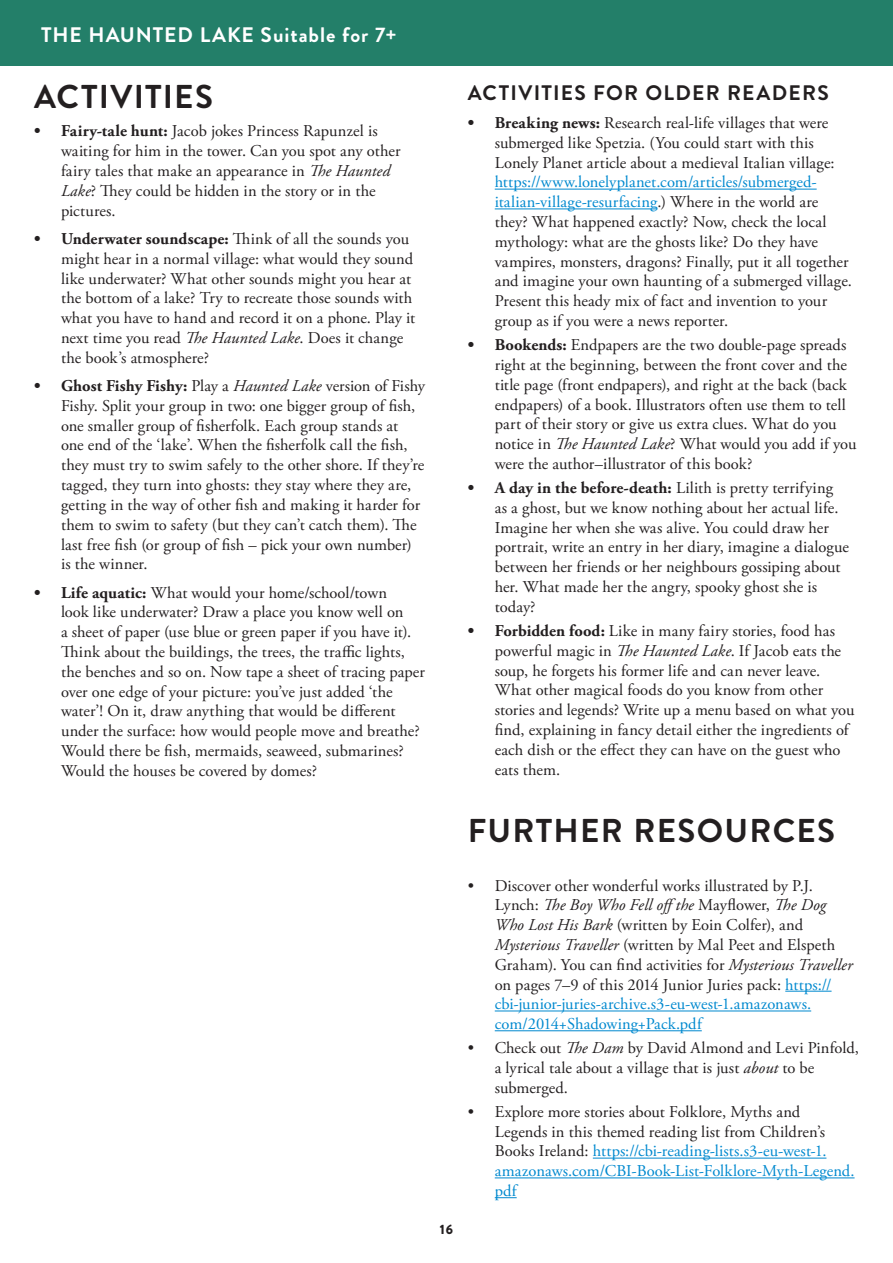
<style>
.page{position:relative;width:893px;height:1263px;background:#fff}
.page>*{position:absolute;margin:0;border:0;box-sizing:border-box;transform-origin:0 0}
.t1{font:700 33px "Brandon Grotesque";letter-spacing:.04em;color:#231f20}
.t2{font:700 21px "Brandon Grotesque";letter-spacing:.045em;color:#fff}
.t3{font:700 21px "Brandon Grotesque";letter-spacing:.065em;color:#231f20}
.t4{font:16.5px/19.8px "Adobe Garamond Pro";letter-spacing:.005em;color:#231f20}
.t5{font:900 13.5px "Brandon Grotesque";color:#231f20}
.s1{font-weight:700}
.s2{font-style:italic}
.s3{color:#0089cf}
</style>
<div class="page">
<hr style="left:495px;top:189px;width:322px;height:1px;background:#0089cf">
<hr style="left:495px;top:208px;width:162px;height:1px;background:#0089cf">
<hr style="left:785px;top:991px;width:47px;height:1px;background:#0089cf">
<hr style="left:495px;top:1010px;width:316px;height:1px;background:#0089cf">
<hr style="left:495px;top:1030px;width:207px;height:1px;background:#0089cf">
<hr style="left:593px;top:1158px;width:233px;height:1px;background:#0089cf">
<hr style="left:495px;top:1177px;width:360px;height:1px;background:#0089cf">
<svg style="left:495px;top:1197px;width:22px;height:1px"></svg>
<div style="left:0;top:0;width:893px;height:65px;background:#237f69"></div>
<p class="t2" style="left:41px;top:20px;width:357px">THE HAUNTED LAKE Suitable for 7+</p>
<h1 class="t1" style="left:34px;top:74px;width:180px">ACTIVITIES</h1>
<p class="t4" style="left:61px;top:122px;width:341px;text-indent:-27px"><span class="s1">• Fairy-tale hunt:</span> Jacob jokes Princess Rapunzel is waiting for him in the tower. Can you spot any other fairy tales that make an appearance in <span class="s2">The Haunted Lake</span>? They could be hidden in the story or in the pictures.</p>
<p class="t4" style="left:61px;top:229px;width:356px;text-indent:-27px"><span class="s1">• Underwater soundscape:</span> Think of all the sounds you might hear in a normal village: what would they sound like underwater? What other sounds might you hear at the bottom of a lake? Try to recreate those sounds with what you have to hand and record it on a phone. Play it next time you read <span class="s2">The Haunted Lake</span>. Does it change the book’s atmosphere?</p>
<p class="t4" style="left:61px;top:376px;width:366px;text-indent:-27px"><span class="s1">• Ghost Fishy Fishy:</span> Play a <span class="s2">Haunted Lake</span> version of Fishy Fishy. Split your group in two: one bigger group of fish, one smaller group of fisherfolk. Each group stands at<br>one end of the ‘lake’. When the fisherfolk call the fish, they must try to swim safely to the other shore. If they’re tagged, they turn into ghosts: they stay where they are, getting in the way of other fish and making it harder for them to swim to safety (but they can’t catch them). The last free fish (or group of fish – pick your own number) is the winner.</p>
<p class="t4" style="left:61px;top:583px;width:365px;text-indent:-27px"><span class="s1">• Life aquatic:</span> What would your home/school/town<br>look like underwater? Draw a place you know well on<br>a sheet of paper (use blue or green paper if you have it).<br>Think about the buildings, the trees, the traffic lights, the benches and so on. Now tape a sheet of tracing paper over one edge of your picture: you’ve just added ‘the water’! On it, draw anything that would be different under the surface: how would people move and breathe?<br>Would there be fish, mermaids, seaweed, submarines?<br>Would the houses be covered by domes?</p>
<p class="t3" style="left:468px;top:78px;width:363px">ACTIVITIES FOR OLDER READERS</p>
<p class="t4" style="left:495px;top:113px;width:341px;text-indent:-27px"><span class="s1">• Breaking news:</span> Research real-life villages that were submerged like Spetzia. (You could start with this<br>Lonely Planet article about a medieval Italian village:</p>
<p class="t4" style="left:495px;top:173px;width:359px"><span class="s3">https://www.lonelyplanet.com/articles/submerged&shy;italian-village-resurfacing</span>.) Where in the world are they? What happened exactly? Now, check the local mythology: what are the ghosts like? Do they have vampires, monsters, dragons? Finally, put it all together and imagine your own haunting of a submerged village.<br>Present this heady mix of fact and invention to your group as if you were a news reporter.</p>
<p class="t4" style="left:495px;top:336px;width:363px;text-indent:-27px"><span class="s1">• Bookends:</span> Endpapers are the two double-page spreads right at the beginning, between the front cover and the title page (front endpapers), and right at the back (back endpapers) of a book. Illustrators often use them to tell part of their story or give us extra clues. What do you notice in <span class="s2">The Haunted Lake</span>? What would you add if you were the author–illustrator of this book?</p>
<p class="t4" style="left:495px;top:478px;width:356px;text-indent:-27px"><span class="s1">• A day in the before-death:</span> Lilith is pretty terrifying as a ghost, but we know nothing about her actual life.<br>Imagine her when she was alive. You could draw her portrait, write an entry in her diary, imagine a dialogue between her friends or her neighbours gossiping about her. What made her the angry, spooky ghost she is today?</p>
<p class="t4" style="left:495px;top:621px;width:361px;text-indent:-27px"><span class="s1">• Forbidden food:</span> Like in many fairy stories, food has powerful magic in <span class="s2">The Haunted Lake</span>. If Jacob eats the soup, he forgets his former life and can never leave.<br>What other magical foods do you know from other stories and legends? Write up a menu based on what you find, explaining in fancy detail either the ingredients of each dish or the effect they can have on the guest who eats them.</p>
<p class="t5" style="left:440px;top:1220px;width:15px">16</p>
<h1 class="t1" style="left:468px;top:808px;width:369px">FURTHER RESOURCES</h1>
<p class="t4" style="left:495px;top:876px;width:359px;text-indent:-27px">• Discover other wonderful works illustrated by P.J.<br>Lynch: <span class="s2">The Boy Who Fell offthe</span> Mayflower, <span class="s2">The Dog Who Lost His Bark</span> (written by Eoin Colfer), and <span class="s2">Mysterious Traveller</span> (written by Mal Peet and Elspeth Graham). You can find activities for <span class="s2">Mysterious Traveller </span>on pages 7–9 of this 2014 Junior Juries pack: <span class="s3">https:// cbi-junior-juries-archive.s3-eu-west-1.amazonaws. com/2014+Shadowing+Pack.pdf</span></p>
<p class="t4" style="left:495px;top:1039px;width:366px;text-indent:-27px">• Check out <span class="s2">The Dam</span> by David Almond and Levi Pinfold, a lyrical tale about a village that is just <span class="s2">about</span> to be submerged.</p>
<p class="t4" style="left:495px;top:1102px;width:361px;text-indent:-27px">• Explore more stories about Folklore, Myths and Legends in this themed reading list from Children’s Books Ireland: <span class="s3">https://cbi-reading-lists.s3-eu-west-1. amazonaws.com/CBI-Book-List-Folklore-Myth-Legend. pdf</span></p>
</div>
